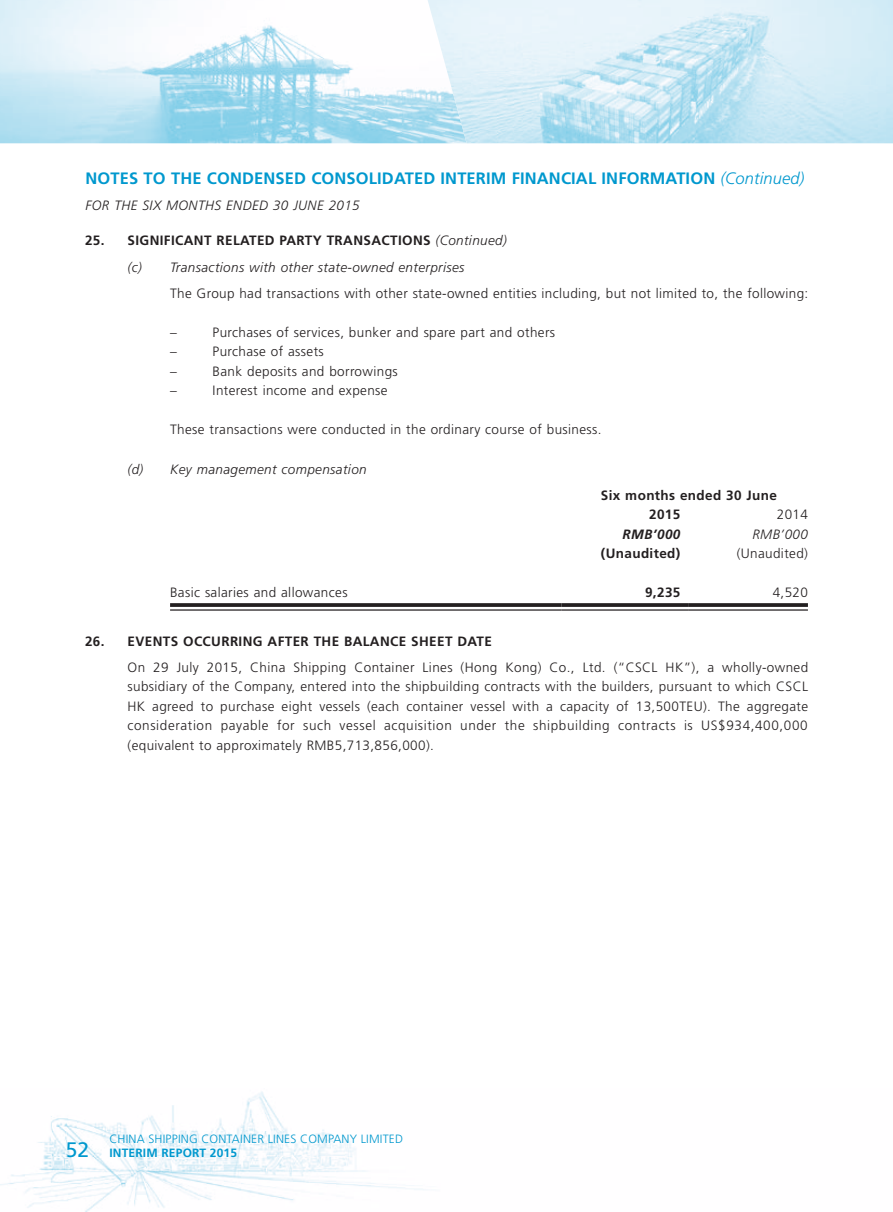
<style>
.page{position:relative;width:893px;height:1212px;background:#fff}
.page>*{position:absolute;margin:0;border:0;box-sizing:border-box;transform-origin:0 0}
.t1{font:700 16.5px "Frutiger LT Std";letter-spacing:.01em;color:#0098ce}
.t2{font:300 13.5px/19.5px "Frutiger LT Std";letter-spacing:.03em;color:#231f20;text-align:justify}
.t3{font:italic 300 13.5px/26.5px "Frutiger LT Std";letter-spacing:.03em;color:#231f20;text-align:center}
.t4{font:700 13.5px/19.5px "Frutiger LT Std";letter-spacing:.03em;color:#231f20}
.t5{font:italic 700 13.5px "Frutiger LT Std";letter-spacing:.03em;color:#231f20}
.t6{font:300 12px/14.4px "Frutiger LT Std";letter-spacing:.015em;color:#0098ce}
.s1{font-weight:300;font-style:italic}
.s2{font-weight:700;font-style:normal}
.s3{font-weight:400;font-size:21px}
.s4{font-weight:700}
</style>
<div class="page">
<img style="left:0;top:1091px;width:424px;height:121px">
<img style="left:0;top:0;width:420px;height:143px">
<img style="left:420px;top:0;width:473px;height:143px">
<svg style="left:170px;top:603px;width:391px;height:4px;background:#302c2d"></svg>
<hr style="left:170px;top:609px;width:391px;height:2px;background:#231f20">
<svg style="left:561px;top:603px;width:128px;height:4px"></svg>
<hr style="left:561px;top:609px;width:128px;height:2px;background:#231f20">
<svg style="left:689px;top:603px;width:119px;height:4px"></svg>
<hr style="left:689px;top:609px;width:119px;height:2px;background:#231f20">
<p class="t1" style="left:85px;top:168px;width:720px">NOTES TO THE CONDENSED CONSOLIDATED INTERIM FINANCIAL INFORMATION <span class="s1">(Continued)</span></p>
<p class="t3" style="left:85px;top:192px;width:276px">FOR THE SIX MONTHS ENDED 30 JUNE 2015</p>
<p class="t3" style="left:85px;top:227px;width:423px"><span class="s2">25. SIGNIFICANT RELATED PARTY TRANSACTIONS</span> (Continued) (c) Transactions with other state-owned enterprises</p>
<p class="t2" style="left:170px;top:283px;width:640px">The Group had transactions with other state-owned entities including, but not limited to, the following:</p>
<p class="t2" style="left:170px;top:322px;width:8px">–</p>
<p class="t2" style="left:213px;top:322px;width:344px">Purchases of services, bunker and spare part and others</p>
<p class="t2" style="left:170px;top:342px;width:8px">–</p>
<p class="t2" style="left:213px;top:342px;width:113px">Purchase of assets</p>
<p class="t2" style="left:170px;top:361px;width:8px">–</p>
<p class="t2" style="left:213px;top:361px;width:187px">Bank deposits and borrowings</p>
<p class="t2" style="left:170px;top:381px;width:8px">–</p>
<p class="t2" style="left:213px;top:381px;width:176px">Interest income and expense</p>
<p class="t2" style="left:170px;top:420px;width:433px">These transactions were conducted in the ordinary course of business.</p>
<p class="t3" style="left:128px;top:456px;width:241px">(d) Key management compensation</p>
<p class="t4" style="left:649px;top:485px;width:129px;text-indent:-48px">Six months ended 30 June<br>2015</p>
<p class="t2" style="left:777px;top:505px;width:33px">2014</p>
<p class="t5" style="left:623px;top:526px;width:59px">RMB’000</p>
<p class="t3" style="left:752px;top:521px;width:57px">RMB’000</p>
<p class="t4" style="left:601px;top:544px;width:81px">(Unaudited)</p>
<p class="t2" style="left:737px;top:544px;width:73px">(Unaudited)</p>
<p class="t2" style="left:170px;top:583px;width:179px">Basic salaries and allowances</p>
<p class="t4" style="left:645px;top:583px;width:37px">9,235</p>
<p class="t2" style="left:773px;top:583px;width:37px">4,520</p>
<p class="t4" style="left:85px;top:631px;width:408px">26. EVENTS OCCURRING AFTER THE BALANCE SHEET DATE</p>
<p class="t2" style="left:128px;top:657px;width:682px">On 29 July 2015, China Shipping Container Lines (Hong Kong) Co., Ltd. (“CSCL HK”), a wholly-owned subsidiary of the Company, entered into the shipbuilding contracts with the builders, pursuant to which CSCL HK agreed to purchase eight vessels (each container vessel with a capacity of 13,500TEU). The aggregate consideration payable for such vessel acquisition under the shipbuilding contracts is US$934,400,000 (equivalent to approximately RMB5,713,856,000).</p>
<p class="t6" style="left:66px;top:1132px;width:339px;text-indent:44px">China Shipping Container Lines Company Limited<br><span class="s3">52</span> <span class="s4">Interim REPORT 2015</span></p>
</div>
